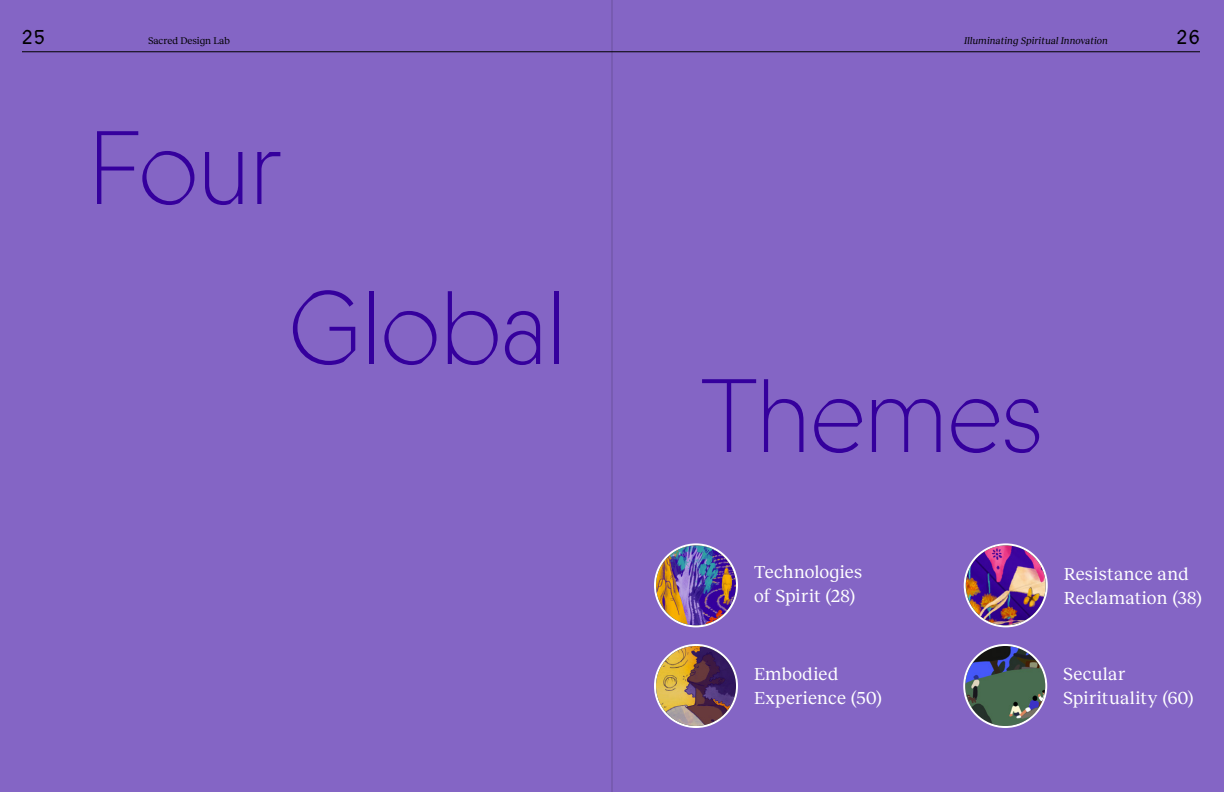
<style>
.page{position:relative;width:1224px;height:792px;background:#8465c5}
.page>*{position:absolute;margin:0;border:0;box-sizing:border-box;transform-origin:0 0}
.Titles{font:100 104px "ABC Prophet";letter-spacing:-.055em;color:#35009d}
.Page_furniture{font:20px "Prophet";color:#000}
.H3{font:18px/24px "Reckless";letter-spacing:.015em;color:#fff}
.Page_furniture-2{font:italic 10px "Reckless";color:#000}
.Page_furniture-3{font:10px "Reckless";color:#000}
</style>
<div class="page">
<hr style="left:22px;top:52px;width:1178px;height:1px;background:#000">
<svg style="left:655px;top:645px;width:82px;height:82px"></svg>
<img style="left:656px;top:646px;width:80px;height:80px;border-radius:40px">
<div style="left:654px;top:644px;width:84px;height:84px;border:2px solid #fff;border-radius:50%"></div>
<svg style="left:964px;top:645px;width:82px;height:82px"></svg>
<img style="left:965px;top:646px;width:80px;height:80px;border-radius:40px">
<div style="left:963px;top:644px;width:84px;height:84px;border:2px solid #fff;border-radius:50%"></div>
<svg style="left:965px;top:544px;width:82px;height:82px"></svg>
<img style="left:966px;top:545px;width:80px;height:80px;border-radius:40px">
<div style="left:964px;top:543px;width:84px;height:84px;border:2px solid #fff;border-radius:50%"></div>
<svg style="left:655px;top:544px;width:82px;height:82px"></svg>
<img style="left:656px;top:545px;width:80px;height:80px;border-radius:40px">
<div style="left:654px;top:543px;width:84px;height:84px;border:2px solid #fff;border-radius:50%"></div>
<hr style="left:612px;top:0;width:1px;height:792px;background:#000">
<p class="Page_furniture" style="left:22px;top:24px;width:25px">25</p>
<p class="Page_furniture-3" style="left:148px;top:33px;width:83px">Sacred Design Lab</p>
<p class="Page_furniture" style="left:1176px;top:24px;width:25px">26</p>
<p class="Page_furniture-2" style="left:964px;top:33px;width:145px">Illuminating Spiritual Innovation</p>
<p class="Titles" style="left:84px;top:111px;width:200px">Four</p>
<p class="Titles" style="left:286px;top:271px;width:285px">Global</p>
<p class="Titles" style="left:700px;top:359px;width:348px">Themes</p>
<h3 class="H3" style="left:754px;top:559px;width:110px">Technologies of Spirit (28)</h3>
<p class="H3" style="left:1064px;top:561px;width:140px">Resistance and<br>Reclamation (38)</p>
<h3 class="H3" style="left:754px;top:661px;width:129px">Embodied<br>Experience (50)</h3>
<h3 class="H3" style="left:1063px;top:661px;width:132px">Secular<br>Spirituality (60)</h3>
</div>
